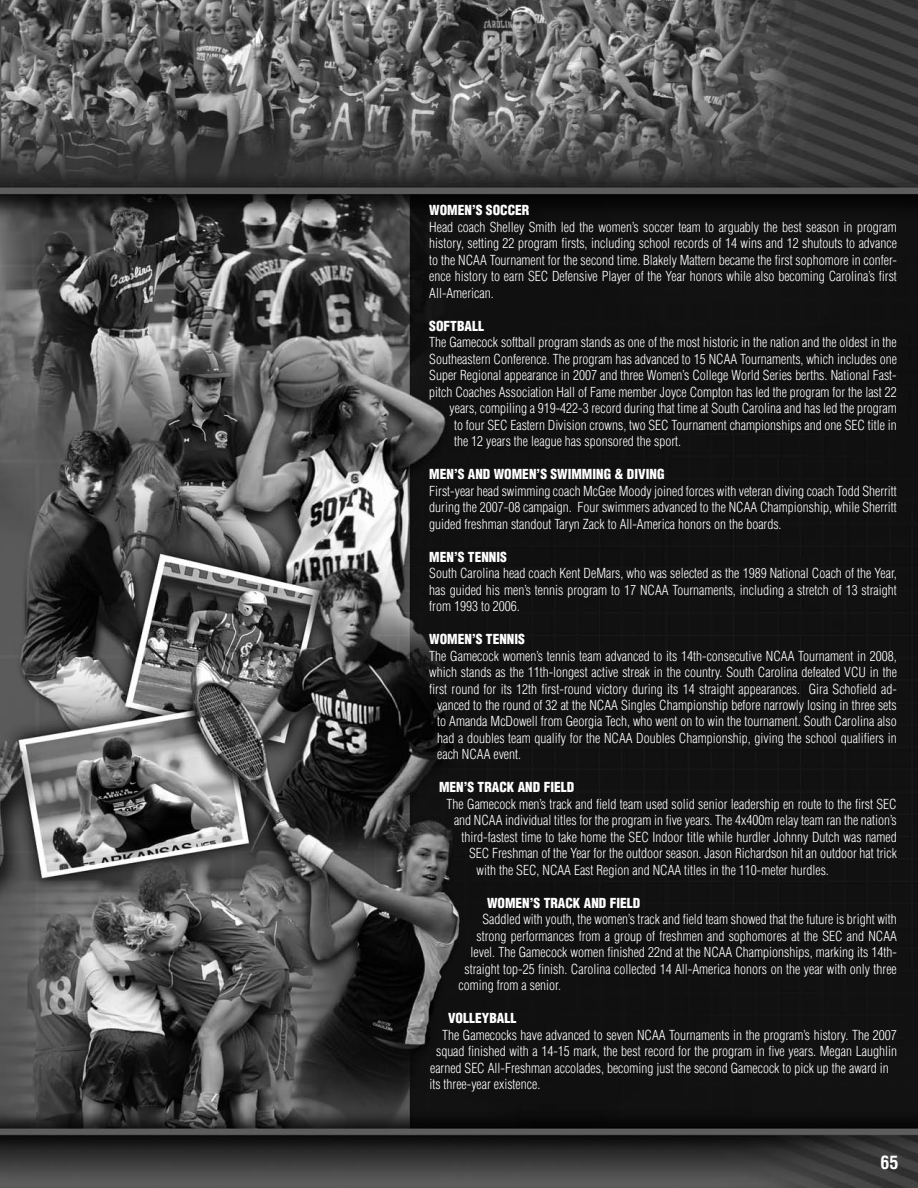
<style>
.page{position:relative;width:918px;height:1188px;background:#fff}
.page>*{position:absolute;margin:0;border:0;box-sizing:border-box;transform-origin:0 0}
.t1{font:700 condensed 18px "Helvetica";color:#fff}
.t2{font:300 condensed 13.5px/16.5px "Helvetica";color:#fff;text-align:justify}
.t3{font:900 condensed 13.5px "Helvetica";color:#fff}
</style>
<div class="page">
<img style="left:0;top:0;width:918px;height:1188px">
<p class="t3" style="left:429px;top:202px;width:102px">WOMEN’S SOCCER</p>
<p class="t2" style="left:429px;top:218px;width:469px">Head coach Shelley Smith led the women’s soccer team to arguably the best season in program history, setting 22 program firsts, including school records of 14 wins and 12 shutouts to advance to the NCAA Tournament for the second time. Blakely Mattern became the first sophomore in confer&shy;ence history to earn SEC Defensive Player of the Year honors while also becoming Carolina’s first All-American.</p>
<p class="t3" style="left:429px;top:317px;width:36px">SOFTBALL</p>
<p class="t2" style="left:429px;top:334px;width:469px">The Gamecock softball program stands as one of the most historic in the nation and the oldest in the</p>
<p class="t2" style="left:429px;top:350px;width:469px">Southeastern Conference. The program has advanced to 15 NCAA Tournaments, which includes one</p>
<p class="t2" style="left:429px;top:367px;width:469px">Super Regional appearance in 2007 and three Women’s College World Series berths. National Fast-</p>
<p class="t2" style="left:429px;top:383px;width:469px">pitch Coaches Association Hall of Fame member Joyce Compton has led the program for the last 22</p>
<p class="t2" style="left:450px;top:400px;width:449px">years, compiling a 919-422-3 record during that time at South Carolina and has led the program</p>
<p class="t2" style="left:454px;top:416px;width:444px">to four SEC Eastern Division crowns, two SEC Tournament championships and one SEC title in</p>
<p class="t2" style="left:454px;top:433px;width:229px">the 12 years the league has sponsored the sport.</p>
<p class="t3" style="left:429px;top:466px;width:236px">MEN’S AND WOMEN’S SWIMMING &amp; DIVING</p>
<p class="t2" style="left:429px;top:482px;width:469px">First-year head swimming coach McGee Moody joined forces with veteran diving coach Todd Sherritt during the 2007-08 campaign. Four swimmers advanced to the NCAA Championship, while Sherritt guided freshman standout Taryn Zack to All-America honors on the boards.</p>
<p class="t3" style="left:429px;top:548px;width:79px">MEN’S TENNIS</p>
<p class="t2" style="left:429px;top:565px;width:469px">South Carolina head coach Kent DeMars, who was selected as the 1989 National Coach of the Year, has guided his men’s tennis program to 17 NCAA Tournaments, including a stretch of 13 straight from 1993 to 2006.</p>
<p class="t3" style="left:429px;top:631px;width:97px">WOMEN’S TENNIS</p>
<p class="t2" style="left:429px;top:647px;width:469px">The Gamecock women’s tennis team advanced to its 14th-consecutive NCAA Tournament in 2008,</p>
<p class="t2" style="left:429px;top:664px;width:469px">which stands as the 11th-longest active streak in the country. South Carolina defeated VCU in the</p>
<p class="t2" style="left:429px;top:680px;width:469px">first round for its 12th first-round victory during its 14 straight appearances. Gira Schofield ad-</p>
<p class="t2" style="left:437px;top:697px;width:461px">vanced to the round of 32 at the NCAA Singles Championship before narrowly losing in three sets</p>
<p class="t2" style="left:437px;top:713px;width:461px">to Amanda McDowell from Georgia Tech, who went on to win the tournament. South Carolina also</p>
<p class="t2" style="left:437px;top:730px;width:461px">had a doubles team qualify for the NCAA Doubles Championship, giving the school qualifiers in</p>
<p class="t2" style="left:437px;top:746px;width:85px">each NCAA event.</p>
<p class="t3" style="left:439px;top:779px;width:137px">MEN’S TRACK AND FIELD</p>
<p class="t2" style="left:447px;top:796px;width:452px">The Gamecock men’s track and field team used solid senior leadership en route to the first SEC</p>
<p class="t2" style="left:454px;top:812px;width:444px">and NCAA individual titles for the program in five years. The 4x400m relay team ran the nation’s</p>
<p class="t2" style="left:462px;top:829px;width:437px">third-fastest time to take home the SEC Indoor title while hurdler Johnny Dutch was named</p>
<p class="t2" style="left:469px;top:845px;width:429px">SEC Freshman of the Year for the outdoor season. Jason Richardson hit an outdoor hat trick</p>
<p class="t2" style="left:477px;top:862px;width:354px">with the SEC, NCAA East Region and NCAA titles in the 110-meter hurdles.</p>
<p class="t3" style="left:487px;top:895px;width:155px">WOMEN’S TRACK AND FIELD</p>
<p class="t2" style="left:483px;top:911px;width:416px">Saddled with youth, the women’s track and field team showed that the future is bright with</p>
<p class="t2" style="left:477px;top:928px;width:422px">strong performances from a group of freshmen and sophomores at the SEC and NCAA</p>
<p class="t2" style="left:471px;top:944px;width:428px">level. The Gamecock women finished 22nd at the NCAA Championships, marking its 14th-</p>
<p class="t2" style="left:465px;top:961px;width:434px">straight top-25 finish. Carolina collected 14 All-America honors on the year with only three</p>
<p class="t2" style="left:459px;top:977px;width:104px">coming from a senior.</p>
<p class="t3" style="left:448px;top:1010px;width:49px">VOLLEYBALL</p>
<p class="t2" style="left:442px;top:1027px;width:456px">The Gamecocks have advanced to seven NCAA Tournaments in the program’s history. The 2007</p>
<p class="t2" style="left:436px;top:1043px;width:462px">squad finished with a 14-15 mark, the best record for the program in five years. Megan Laughlin</p>
<p class="t2" style="left:430px;top:1060px;width:460px">earned SEC All-Freshman accolades, becoming just the second Gamecock to pick up the award in</p>
<p class="t2" style="left:429px;top:1076px;width:112px">its three-year existence.</p>
<h1 class="t1" style="left:881px;top:1151px;width:19px">65</h1>
</div>
